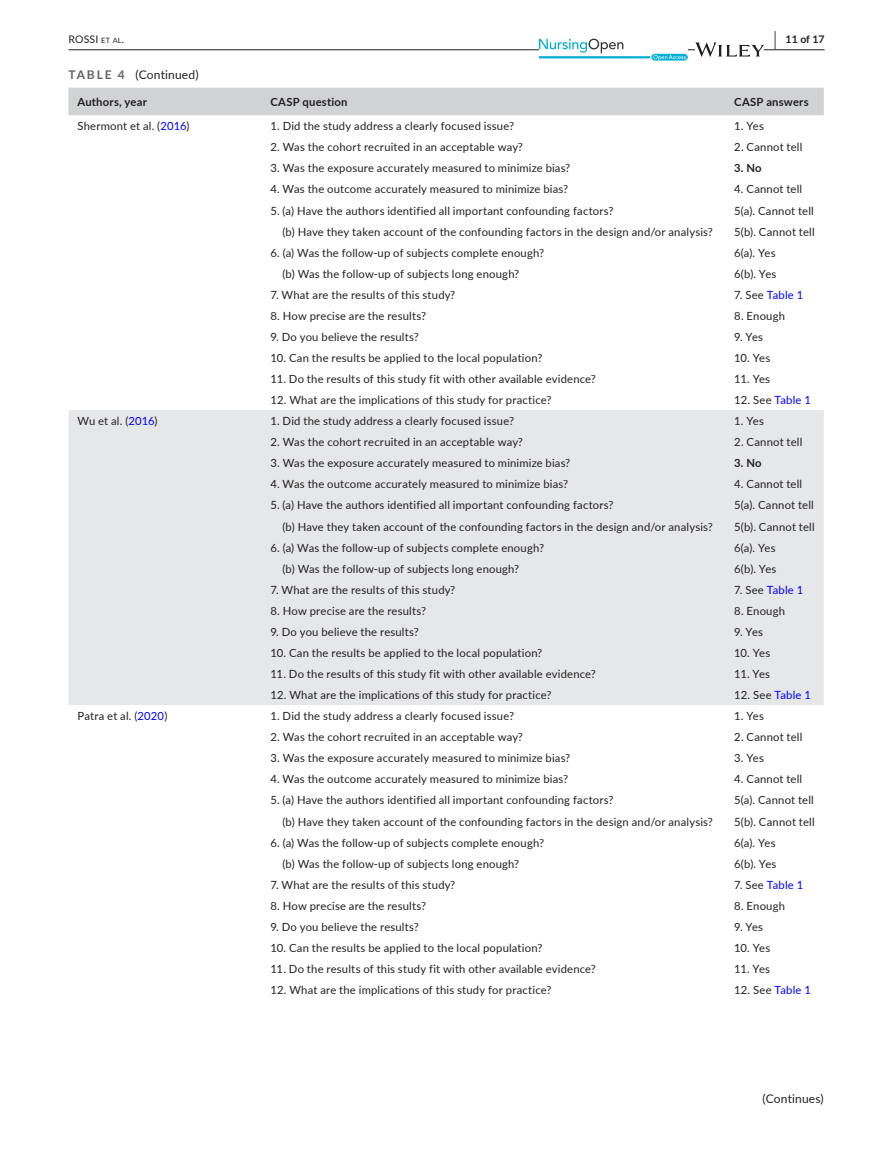
<style>
.page{position:relative;width:893px;height:1174px;background:#fff}
.page>*{position:absolute;margin:0;border:0;box-sizing:border-box;transform-origin:0 0}
.t1{font:12px "Lato";letter-spacing:.015em;color:#231f20}
.t2{font:11.25px "Lato";letter-spacing:.015em;color:#231f20}
.t3{font:700 11.25px "Lato";letter-spacing:.02em;color:#231f20}
.t4{font:11.25px "Lato";letter-spacing:.02em;color:#00f}
.t5{font:10.5px "Lato";letter-spacing:.015em;color:#231f20}
.t6{font:700 10.5px "Lato";color:#231f20}
.s1{font-size:7.35px}
.s2{font-size:19.5px}
.s3{font-weight:700;color:#636366}
.s4{color:#00f}
.s5{color:#231f20}
</style>
<div class="page">
<hr style="left:68px;top:49px;width:756px;height:1px;background:#231f20">
<svg style="left:539px;top:39px;width:149px;height:22px"></svg>
<svg style="left:695px;top:42px;width:69px;height:15px"></svg>
<div style="left:68px;top:88px;width:756px;height:27px;background:#d1d2d4"></div>
<div style="left:68px;top:410px;width:756px;height:295px;background:#e6e7e9"></div>
<p class="t5" style="left:68px;top:31px;width:57px">ROSSI <span class="s1">et al</span>.</p>
<p class="t6" style="left:774px;top:31px;width:52px"><span class="s2">|</span> 11 of 17</p>
<p class="t1" style="left:68px;top:66px;width:132px"><span class="s3">TABLE 4</span> (Continued)</p>
<p class="t3" style="left:77px;top:94px;width:71px">Authors, year</p>
<p class="t3" style="left:270px;top:94px;width:79px">CASP question</p>
<p class="t3" style="left:734px;top:94px;width:76px">CASP answers</p>
<p class="t2" style="left:77px;top:118px;width:114px">Shermont et al. (<span class="s4">2016</span>)</p>
<p class="t2" style="left:270px;top:118px;width:245px">1. Did the study address a clearly focused issue?</p>
<p class="t2" style="left:734px;top:118px;width:31px">1. Yes</p>
<p class="t2" style="left:270px;top:139px;width:254px">2. Was the cohort recruited in an acceptable way?</p>
<p class="t2" style="left:734px;top:139px;width:70px">2. Cannot tell</p>
<p class="t2" style="left:270px;top:160px;width:301px">3. Was the exposure accurately measured to minimize bias?</p>
<p class="t3" style="left:734px;top:160px;width:29px">3. No</p>
<p class="t2" style="left:270px;top:181px;width:299px">4. Was the outcome accurately measured to minimize bias?</p>
<p class="t2" style="left:734px;top:181px;width:69px">4. Cannot tell</p>
<p class="t2" style="left:270px;top:202px;width:345px">5. (a) Have the authors identified all important confounding factors?</p>
<p class="t2" style="left:734px;top:202px;width:81px">5(a). Cannot tell</p>
<p class="t2" style="left:282px;top:223px;width:432px">(b) Have they taken account of the confounding factors in the design and/or analysis?</p>
<p class="t2" style="left:734px;top:223px;width:82px">5(b). Cannot tell</p>
<p class="t2" style="left:270px;top:244px;width:275px">6. (a) Was the follow-up of subjects complete enough?</p>
<p class="t2" style="left:734px;top:244px;width:43px">6(a). Yes</p>
<p class="t2" style="left:282px;top:266px;width:238px">(b) Was the follow-up of subjects long enough?</p>
<p class="t2" style="left:734px;top:266px;width:44px">6(b). Yes</p>
<p class="t2" style="left:270px;top:287px;width:186px">7. What are the results of this study?</p>
<p class="t4" style="left:734px;top:287px;width:70px"><span class="s5">7. See</span> Table 1</p>
<p class="t2" style="left:270px;top:308px;width:157px">8. How precise are the results?</p>
<p class="t2" style="left:734px;top:308px;width:52px">8. Enough</p>
<p class="t2" style="left:270px;top:329px;width:150px">9. Do you believe the results?</p>
<p class="t2" style="left:734px;top:329px;width:30px">9. Yes</p>
<p class="t2" style="left:270px;top:350px;width:273px">10. Can the results be applied to the local population?</p>
<p class="t2" style="left:734px;top:350px;width:38px">10. Yes</p>
<p class="t2" style="left:270px;top:371px;width:327px">11. Do the results of this study fit with other available evidence?</p>
<p class="t2" style="left:734px;top:371px;width:37px">11. Yes</p>
<p class="t2" style="left:270px;top:392px;width:283px">12. What are the implications of this study for practice?</p>
<p class="t2" style="left:734px;top:392px;width:78px">12. See <span class="s4">Table 1</span></p>
<p class="t2" style="left:77px;top:413px;width:82px">Wu et al. (<span class="s4">2016</span>)</p>
<p class="t2" style="left:270px;top:413px;width:245px">1. Did the study address a clearly focused issue?</p>
<p class="t2" style="left:734px;top:413px;width:31px">1. Yes</p>
<p class="t2" style="left:270px;top:434px;width:254px">2. Was the cohort recruited in an acceptable way?</p>
<p class="t2" style="left:734px;top:434px;width:70px">2. Cannot tell</p>
<p class="t2" style="left:270px;top:455px;width:301px">3. Was the exposure accurately measured to minimize bias?</p>
<p class="t3" style="left:734px;top:455px;width:29px">3. No</p>
<p class="t2" style="left:270px;top:476px;width:299px">4. Was the outcome accurately measured to minimize bias?</p>
<p class="t2" style="left:734px;top:476px;width:69px">4. Cannot tell</p>
<p class="t2" style="left:270px;top:497px;width:345px">5. (a) Have the authors identified all important confounding factors?</p>
<p class="t2" style="left:734px;top:497px;width:81px">5(a). Cannot tell</p>
<p class="t2" style="left:282px;top:518px;width:432px">(b) Have they taken account of the confounding factors in the design and/or analysis?</p>
<p class="t2" style="left:734px;top:518px;width:82px">5(b). Cannot tell</p>
<p class="t2" style="left:270px;top:539px;width:275px">6. (a) Was the follow-up of subjects complete enough?</p>
<p class="t2" style="left:734px;top:539px;width:43px">6(a). Yes</p>
<p class="t2" style="left:282px;top:560px;width:238px">(b) Was the follow-up of subjects long enough?</p>
<p class="t2" style="left:734px;top:560px;width:44px">6(b). Yes</p>
<p class="t2" style="left:270px;top:581px;width:186px">7. What are the results of this study?</p>
<p class="t4" style="left:734px;top:581px;width:70px"><span class="s5">7. See</span> Table 1</p>
<p class="t2" style="left:270px;top:602px;width:157px">8. How precise are the results?</p>
<p class="t2" style="left:734px;top:602px;width:52px">8. Enough</p>
<p class="t2" style="left:270px;top:624px;width:150px">9. Do you believe the results?</p>
<p class="t2" style="left:734px;top:624px;width:30px">9. Yes</p>
<p class="t2" style="left:270px;top:645px;width:273px">10. Can the results be applied to the local population?</p>
<p class="t2" style="left:734px;top:645px;width:38px">10. Yes</p>
<p class="t2" style="left:270px;top:666px;width:327px">11. Do the results of this study fit with other available evidence?</p>
<p class="t2" style="left:734px;top:666px;width:37px">11. Yes</p>
<p class="t2" style="left:270px;top:687px;width:283px">12. What are the implications of this study for practice?</p>
<p class="t2" style="left:734px;top:687px;width:78px">12. See <span class="s4">Table 1</span></p>
<p class="t2" style="left:77px;top:708px;width:91px">Patra et al. (<span class="s4">2020</span>)</p>
<p class="t2" style="left:270px;top:708px;width:245px">1. Did the study address a clearly focused issue?</p>
<p class="t2" style="left:734px;top:708px;width:31px">1. Yes</p>
<p class="t2" style="left:270px;top:729px;width:254px">2. Was the cohort recruited in an acceptable way?</p>
<p class="t2" style="left:734px;top:729px;width:70px">2. Cannot tell</p>
<p class="t2" style="left:270px;top:750px;width:301px">3. Was the exposure accurately measured to minimize bias?</p>
<p class="t2" style="left:734px;top:750px;width:31px">3. Yes</p>
<p class="t2" style="left:270px;top:771px;width:299px">4. Was the outcome accurately measured to minimize bias?</p>
<p class="t2" style="left:734px;top:771px;width:69px">4. Cannot tell</p>
<p class="t2" style="left:270px;top:792px;width:345px">5. (a) Have the authors identified all important confounding factors?</p>
<p class="t2" style="left:734px;top:792px;width:81px">5(a). Cannot tell</p>
<p class="t2" style="left:282px;top:813px;width:432px">(b) Have they taken account of the confounding factors in the design and/or analysis?</p>
<p class="t2" style="left:734px;top:813px;width:82px">5(b). Cannot tell</p>
<p class="t2" style="left:270px;top:834px;width:275px">6. (a) Was the follow-up of subjects complete enough?</p>
<p class="t2" style="left:734px;top:834px;width:43px">6(a). Yes</p>
<p class="t2" style="left:282px;top:855px;width:238px">(b) Was the follow-up of subjects long enough?</p>
<p class="t2" style="left:734px;top:855px;width:44px">6(b). Yes</p>
<p class="t2" style="left:270px;top:876px;width:186px">7. What are the results of this study?</p>
<p class="t4" style="left:734px;top:876px;width:70px"><span class="s5">7. See</span> Table 1</p>
<p class="t2" style="left:270px;top:897px;width:157px">8. How precise are the results?</p>
<p class="t2" style="left:734px;top:897px;width:52px">8. Enough</p>
<p class="t2" style="left:270px;top:918px;width:150px">9. Do you believe the results?</p>
<p class="t2" style="left:734px;top:918px;width:30px">9. Yes</p>
<p class="t2" style="left:270px;top:939px;width:273px">10. Can the results be applied to the local population?</p>
<p class="t2" style="left:734px;top:939px;width:38px">10. Yes</p>
<p class="t2" style="left:270px;top:960px;width:327px">11. Do the results of this study fit with other available evidence?</p>
<p class="t2" style="left:734px;top:960px;width:37px">11. Yes</p>
<p class="t2" style="left:270px;top:982px;width:283px">12. What are the implications of this study for practice?</p>
<p class="t2" style="left:734px;top:982px;width:78px">12. See <span class="s4">Table 1</span></p>
<p class="t1" style="left:762px;top:1090px;width:63px">(Continues)</p>
</div>
